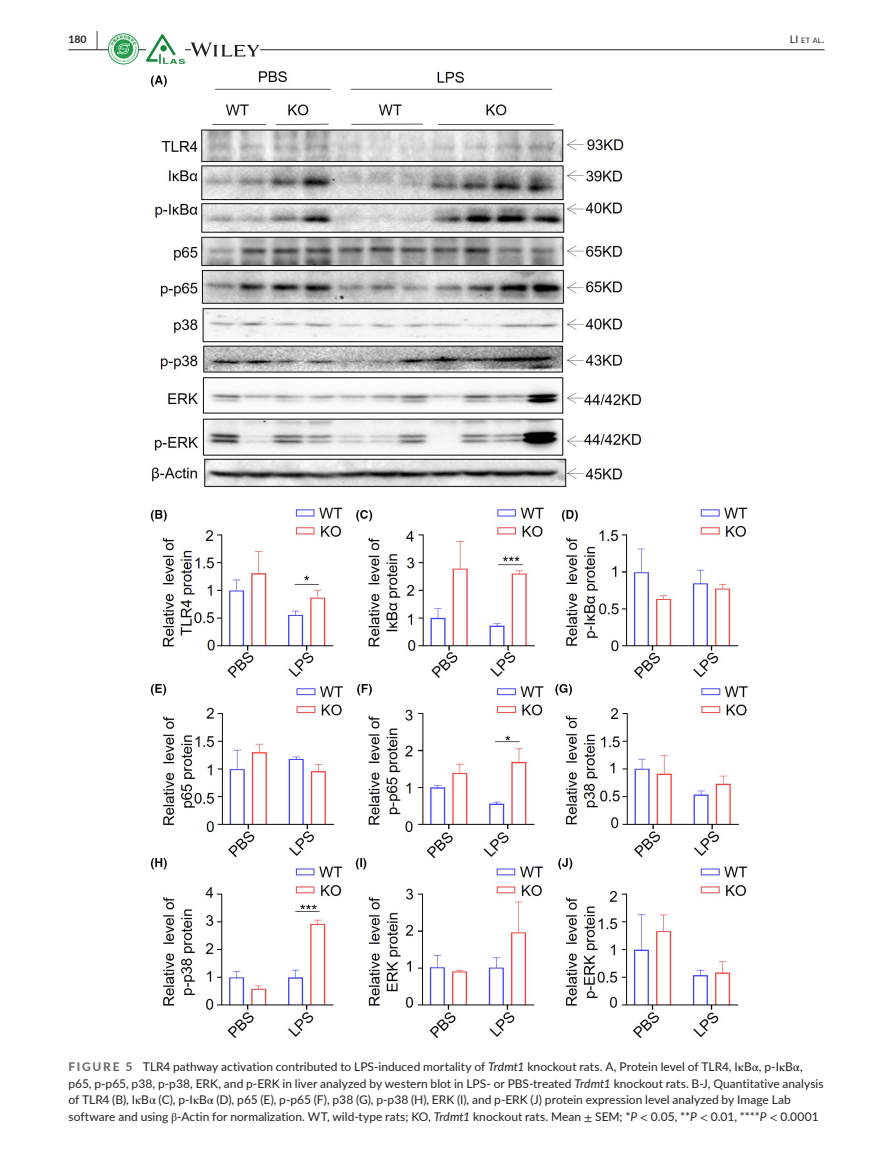
<style>
.page{position:relative;width:893px;height:1174px;background:#fff}
.page>*{position:absolute;margin:0;border:0;box-sizing:border-box;transform-origin:0 0}
.t1{font:12px/16.5px "Lato";color:#231f20}
.t2{font:700 10.5px "Lato";color:#231f20}
.t3{font:7.35px "Lato";color:#231f20}
.s1{font-size:19.5px}
.s2{font-size:10.5px}
.s3{font-weight:700;color:#636366}
.s4{font-style:italic}
.s5{font-family:"STIX"}
</style>
<div class="page">
<hr style="left:68px;top:49px;width:756px;height:1px;background:#231f20">
<svg style="left:191px;top:42px;width:68px;height:15px"></svg>
<img style="left:146px;top:34px;width:38px;height:30px">
<svg style="left:108px;top:34px;width:31px;height:30px"></svg>
<div style="left:108px;top:34px;width:31px;height:30px;border:1px solid #239b49;border-radius:50%"></div>
<svg style="left:110px;top:35px;width:27px;height:27px"></svg>
<img style="left:150px;top:70px;width:598px;height:968px">
<p class="t2" style="left:68px;top:31px;width:31px">180 <span class="s1">|</span></p>
<p class="t3" style="left:790px;top:35px;width:36px"><span class="s2">LI</span> et al<span class="s2">.</span></p>
<p class="t1" style="left:68px;top:1057px;width:757px"><span class="s3">FIGURE 5</span> TLR4 pathway activation contributed to LPS-induced mortality of <span class="s4">Trdmt1</span> knockout rats. A, Protein level of TLR4, I<span class="s5">κ</span>B<span class="s5">α</span>, p-I<span class="s5">κ</span>B<span class="s5">α</span>, p65, p-p65, p38, p-p38, ERK, and p-ERK in liver analyzed by western blot in LPS- or PBS-treated <span class="s4">Trdmt1</span> knockout rats. B-J, Quantitative analysis of TLR4 (B), I<span class="s5">κ</span>B<span class="s5">α</span> (C), p-I<span class="s5">κ</span>B<span class="s5">α</span> (D), p65 (E), p-p65 (F), p38 (G), p-p38 (H), ERK (I), and p-ERK (J) protein expression level analyzed by Image Lab software and using <span class="s5">β</span>-Actin for normalization. WT, wild-type rats; KO, <span class="s4">Trdmt1</span> knockout rats. Mean <span class="s5">±</span> SEM; *<span class="s4">P</span> <span class="s5">&lt;</span> 0.05, **<span class="s4">P</span> <span class="s5">&lt;</span> 0.01, ****<span class="s4">P</span> <span class="s5">&lt;</span> 0.0001</p>
</div>
